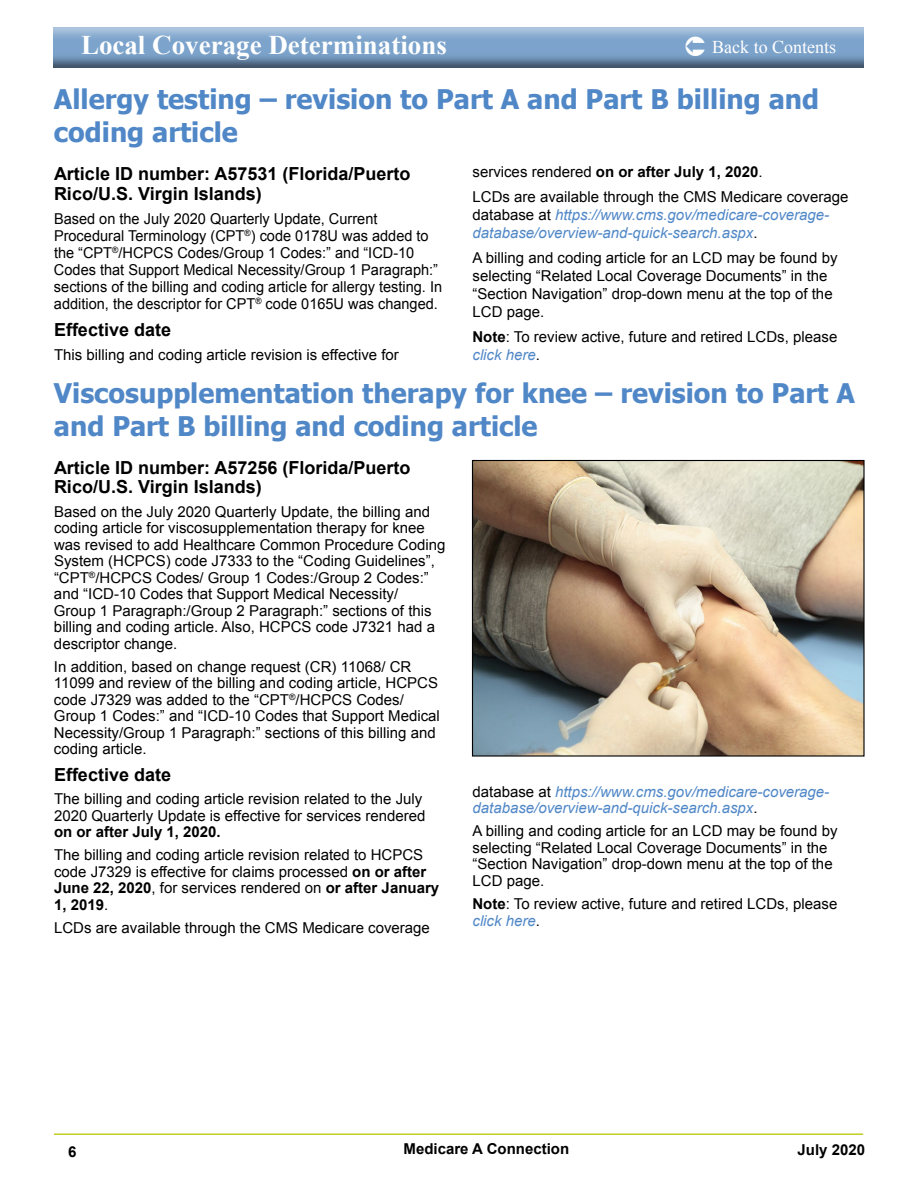
<style>
.page{position:relative;width:918px;height:1188px;background:#fff}
.page>*{position:absolute;margin:0;border:0;box-sizing:border-box;transform-origin:0 0}
.t1{font:700 27px/32.4px "Tahoma";color:#5087c7}
.t2{font:700 27px "Times New Roman";color:#fff}
.t3{font:700 18px/20.4px "Arial";color:#000}
.t4{font:18px "Times New Roman";color:#fff}
.t5{font:15px/16.5px "Arial";color:#000}
.t6{font:italic 15px/18.1px "Arial";color:#5087c7}
.t7{font:700 15px "Arial";color:#000}
.s1{font-weight:700}
.s2{font-style:normal;color:#000}
.s3{font-style:italic;color:#5087c7}
</style>
<div class="page">
<img style="left:54px;top:27px;width:810px;height:40px">
<hr style="left:54px;top:1133px;width:809px;height:2px;background:#c2cd23">
<img style="left:474px;top:462px;width:389px;height:293px">
<div style="left:472px;top:460px;width:393px;height:297px;border:1px solid #000"></div>
<svg style="left:686px;top:36px;width:34px;height:21px"></svg>
<h1 class="t2" style="left:81px;top:26px;width:367px">Local Coverage Determinations</h1>
<p class="t4" style="left:712px;top:35px;width:126px">Back to Contents</p>
<p class="t4" style="left:727px;top:35px;width:126px">Back to Contents</p>
<h1 class="t1" style="left:54px;top:81px;width:767px">Allergy testing – revision to Part A and Part B billing and coding article</h1>
<p class="t5" style="left:472px;top:160px;width:377px;line-height:24.8px">services rendered <span class="s1">on or after July 1, 2020</span>.<br>LCDs are available through the CMS Medicare coverage</p>
<p class="t6" style="left:472px;top:206px;width:358px"><span class="s2">database at</span> https://www.cms.gov/medicare-coverage&shy;database/overview-and-quick-search.aspx<span class="s2">.</span></p>
<p class="t5" style="left:472px;top:249px;width:367px;line-height:18px">A billing and coding article for an LCD may be found by selecting “Related Local Coverage Documents” in the “Section Navigation” drop-down menu at the top of the LCD page.</p>
<p class="t5" style="left:472px;top:328px;width:366px;line-height:18px"><span class="s1">Note</span>: To review active, future and retired LCDs, please <span class="s3">click here</span>.</p>
<p class="t3" style="left:54px;top:164px;width:358px">Article ID number: A57531 (Florida/Puerto<br>Rico/U.S. Virgin Islands)</p>
<p class="t5" style="left:54px;top:210px;width:390px;line-height:17.1px">Based on the July 2020 Quarterly Update, Current Procedural Terminology (CPT<sup>®</sup>) code 0178U was added to the “CPT<sup>®</sup>/HCPCS Codes/Group 1 Codes:” and “ICD-10<br>Codes that Support Medical Necessity/Group 1 Paragraph:” sections of the billing and coding article for allergy testing. In addition, the descriptor for CPT<sup>®</sup> code 0165U was changed.</p>
<p class="t3" style="left:54px;top:320px;width:119px">Effective date</p>
<p class="t5" style="left:54px;top:347px;width:346px">This billing and coding article revision is effective for</p>
<h1 class="t1" style="left:54px;top:375px;width:802px">Viscosupplementation therapy for knee – revision to Part A and Part B billing and coding article</h1>
<p class="t3" style="left:54px;top:458px;width:358px;line-height:19.8px">Article ID number: A57256 (Florida/Puerto<br>Rico/U.S. Virgin Islands)</p>
<p class="t5" style="left:54px;top:503px;width:393px">Based on the July 2020 Quarterly Update, the billing and coding article for viscosupplementation therapy for knee was revised to add Healthcare Common Procedure Coding System (HCPCS) code J7333 to the “Coding Guidelines”, “CPT<sup>®</sup>/HCPCS Codes/ Group 1 Codes:/Group 2 Codes:” and “ICD-10 Codes that Support Medical Necessity/<br>Group 1 Paragraph:/Group 2 Paragraph:” sections of this billing and coding article. Also, HCPCS code J7321 had a descriptor change.</p>
<p class="t5" style="left:54px;top:659px;width:387px">In addition, based on change request (CR) 11068/ CR 11099 and review of the billing and coding article, HCPCS code J7329 was added to the “CPT<sup>®</sup>/HCPCS Codes/ Group 1 Codes:” and “ICD-10 Codes that Support Medical Necessity/Group 1 Paragraph:” sections of this billing and coding article.</p>
<p class="t3" style="left:54px;top:765px;width:119px">Effective date</p>
<p class="t5" style="left:54px;top:791px;width:373px">The billing and coding article revision related to the July<br>2020 Quarterly Update is effective for services rendered</p>
<p class="t7" style="left:54px;top:822px;width:168px">on or after July 1, 2020.</p>
<p class="t5" style="left:54px;top:847px;width:387px">The billing and coding article revision related to HCPCS code J7329 is effective for claims processed <span class="s1">on or after June 22, 2020</span>, for services rendered on <span class="s1">or after January 1, 2019</span>.</p>
<p class="t5" style="left:54px;top:920px;width:377px">LCDs are available through the CMS Medicare coverage</p>
<p class="t6" style="left:472px;top:783px;width:358px;line-height:16.5px"><span class="s2">database at</span> https://www.cms.gov/medicare-coverage&shy;database/overview-and-quick-search.aspx<span class="s2">.</span></p>
<p class="t5" style="left:472px;top:823px;width:367px">A billing and coding article for an LCD may be found by selecting “Related Local Coverage Documents” in the “Section Navigation” drop-down menu at the top of the LCD page.</p>
<p class="t5" style="left:472px;top:896px;width:366px"><span class="s1">Note</span>: To review active, future and retired LCDs, please <span class="s3">click here</span>.</p>
<p class="t7" style="left:68px;top:1141px;width:10px">6</p>
<p class="t7" style="left:404px;top:1138px;width:167px">Medicare A Connection</p>
<p class="t7" style="left:798px;top:1140px;width:69px">July 2020</p>
</div>
